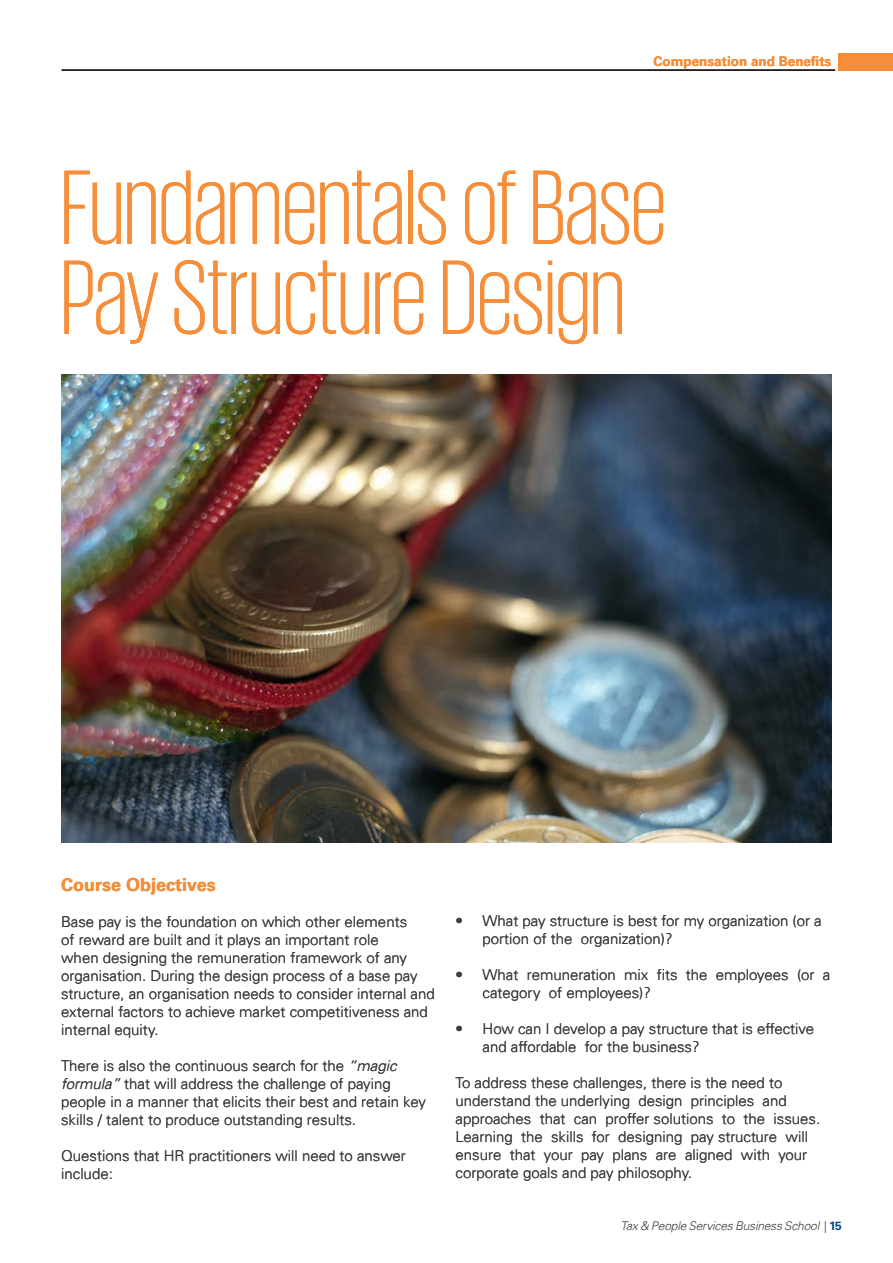
<style>
.page{position:relative;width:893px;height:1263px;background:#fff}
.page>*{position:absolute;margin:0;border:0;box-sizing:border-box;transform-origin:0 0}
.t1{font:300 108px/90px "KPMG";color:#f68d38}
.t2{font:700 18px "Univers 65";color:#f68d38}
.t3{font:300 15px/18px "Univers 45";color:#3e3e3f}
.t4{font:700 13.5px "Univers 65";color:#f68d38}
.t5{font:italic 300 12px "Univers 45";letter-spacing:-.02em;color:#3e3e3f}
.s1{font-style:italic}
.s2{font-style:normal}
.s3{font-family:"Univers 65";font-weight:700;font-style:normal;color:#014790}
</style>
<div class="page">
<img style="left:61px;top:375px;width:771px;height:467px">
<hr style="left:62px;top:69px;width:773px;height:2px;background:#231f20">
<div style="left:838px;top:53px;width:55px;height:17px;background:#f68d38"></div>
<p class="t4" style="left:653px;top:53px;width:179px">Compensation and Benefits</p>
<p class="t1" style="left:61px;top:160px;width:606px">Fundamentals of Base<br>Pay Structure Design</p>
<p class="t2" style="left:61px;top:874px;width:156px">Course Objectives</p>
<p class="t3" style="left:61px;top:913px;width:375px">Base pay is the foundation on which other elements<br>of reward are built and it plays an important role<br>when designing the remuneration framework of any organisation. During the design process of a base pay structure, an organisation needs to consider internal and external factors to achieve market competitiveness and internal equity.</p>
<p class="t3" style="left:61px;top:1057px;width:366px">There is also the continuous search for the <span class="s1">“magic formula”</span> that will address the challenge of paying people in a manner that elicits their best and retain key skills / talent to produce outstanding results.</p>
<p class="t3" style="left:61px;top:1147px;width:346px">Questions that HR practitioners will need to answer include:</p>
<p class="t3" style="left:482px;top:911px;width:341px;text-indent:-27px">• What pay structure is best for my organization (or a portion of the organization)?</p>
<p class="t3" style="left:482px;top:965px;width:349px;text-indent:-27px">• What remuneration mix fits the employees (or a category of employees)?</p>
<p class="t3" style="left:482px;top:1019px;width:333px;text-indent:-27px">• How can I develop a pay structure that is effective and affordable for the business?</p>
<p class="t3" style="left:455px;top:1073px;width:366px">To address these challenges, there is the need to understand the underlying design principles and approaches that can proffer solutions to the issues.<br>Learning the skills for designing pay structure will ensure that your pay plans are aligned with your corporate goals and pay philosophy.</p>
<p class="t5" style="left:620px;top:1219px;width:223px">Tax &amp; People Services Business School <span class="s2">|</span> <span class="s3">15</span></p>
</div>
